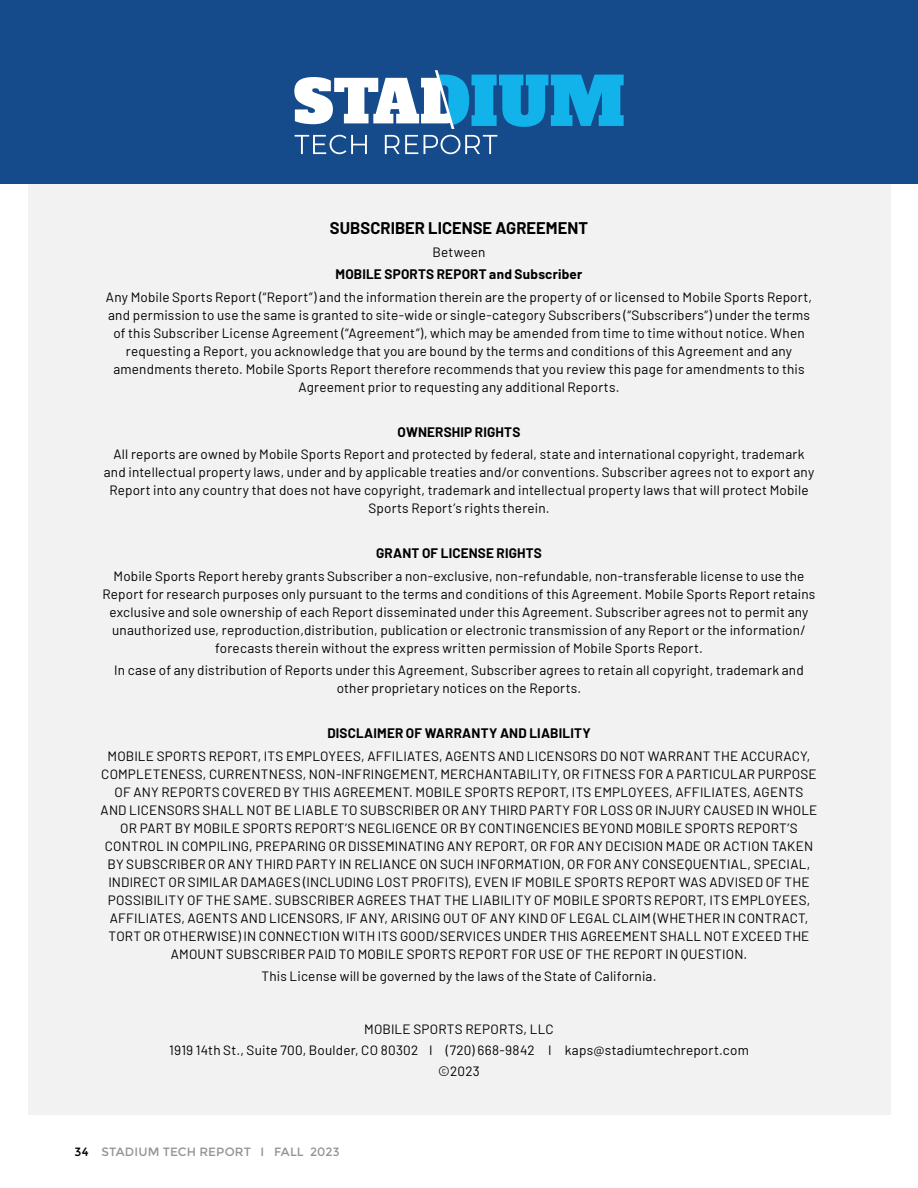
<style>
.page{position:relative;width:918px;height:1188px;background:#fff}
.page>*{position:absolute;margin:0;border:0;box-sizing:border-box;transform-origin:0 0}
.t1{font:700 16.5px "Barlow";color:#000}
.t2{font:13.5px/18px "Barlow";letter-spacing:.015em;color:#000;text-align:center}
.t3{font:700 13.5px "Barlow";letter-spacing:.015em;color:#000}
.t4{font:12px "Montserrat";letter-spacing:.01em;color:#939598}
.s1{color:#000}
</style>
<div class="page">
<div style="left:28px;top:36px;width:863px;height:1079px;background:#f2f2f2"></div>
<div style="left:0;top:0;width:918px;height:184px;background:#154a8b"></div>
<svg style="left:295px;top:135px;width:72px;height:19px"></svg>
<svg style="left:385px;top:135px;width:33px;height:19px"></svg>
<svg style="left:424px;top:135px;width:73px;height:19px"></svg>
<svg style="left:294px;top:70px;width:330px;height:59px"></svg>
<p class="t1" style="left:330px;top:216px;width:260px">SUBSCRIBER LICENSE AGREEMENT</p>
<p class="t2" style="left:432px;top:242px;width:55px">Between</p>
<p class="t3" style="left:336px;top:264px;width:248px">MOBILE SPORTS REPORT and Subscriber</p>
<p class="t2" style="left:106px;top:287px;width:708px">Any Mobile Sports Report (“Report”) and the information therein are the property of or licensed to Mobile Sports Report, and permission to use the same is granted to site-wide or single-category Subscribers (“Subscribers”) under the terms of this Subscriber License Agreement (“Agreement”), which may be amended from time to time without notice. When requesting a Report, you acknowledge that you are bound by the terms and conditions of this Agreement and any amendments thereto. Mobile Sports Report therefore recommends that you review this page for amendments to this Agreement prior to requesting any additional Reports.</p>
<p class="t3" style="left:398px;top:422px;width:124px">OWNERSHIP RIGHTS</p>
<p class="t2" style="left:104px;top:444px;width:712px">All reports are owned by Mobile Sports Report and protected by federal, state and international copyright, trademark and intellectual property laws, under and by applicable treaties and/or conventions. Subscriber agrees not to export any Report into any country that does not have copyright, trademark and intellectual property laws that will protect Mobile Sports Report’s rights therein.</p>
<p class="t3" style="left:376px;top:543px;width:167px">GRANT OF LICENSE RIGHTS</p>
<p class="t2" style="left:103px;top:566px;width:714px">Mobile Sports Report hereby grants Subscriber a non-exclusive, non-refundable, non-transferable license to use the Report for research purposes only pursuant to the terms and conditions of this Agreement. Mobile Sports Report retains exclusive and sole ownership of each Report disseminated under this Agreement. Subscriber agrees not to permit any unauthorized use, reproduction,distribution, publication or electronic transmission of any Report or the information/ forecasts therein without the express written permission of Mobile Sports Report.</p>
<p class="t2" style="left:114px;top:660px;width:691px">In case of any distribution of Reports under this Agreement, Subscriber agrees to retain all copyright, trademark and other proprietary notices on the Reports.</p>
<p class="t3" style="left:327px;top:723px;width:265px">DISCLAIMER OF WARRANTY AND LIABILITY</p>
<p class="t2" style="left:101px;top:746px;width:718px">MOBILE SPORTS REPORT, ITS EMPLOYEES, AFFILIATES, AGENTS AND LICENSORS DO NOT WARRANT THE ACCURACY, COMPLETENESS, CURRENTNESS, NON-INFRINGEMENT, MERCHANTABILITY, OR FITNESS FOR A PARTICULAR PURPOSE OF ANY REPORTS COVERED BY THIS AGREEMENT. MOBILE SPORTS REPORT, ITS EMPLOYEES, AFFILIATES, AGENTS AND LICENSORS SHALL NOT BE LIABLE TO SUBSCRIBER OR ANY THIRD PARTY FOR LOSS OR INJURY CAUSED IN WHOLE OR PART BY MOBILE SPORTS REPORT’S NEGLIGENCE OR BY CONTINGENCIES BEYOND MOBILE SPORTS REPORT’S CONTROL IN COMPILING, PREPARING OR DISSEMINATING ANY REPORT, OR FOR ANY DECISION MADE OR ACTION TAKEN BY SUBSCRIBER OR ANY THIRD PARTY IN RELIANCE ON SUCH INFORMATION, OR FOR ANY CONSEQUENTIAL, SPECIAL, INDIRECT OR SIMILAR DAMAGES (INCLUDING LOST PROFITS), EVEN IF MOBILE SPORTS REPORT WAS ADVISED OF THE POSSIBILITY OF THE SAME. SUBSCRIBER AGREES THAT THE LIABILITY OF MOBILE SPORTS REPORT, ITS EMPLOYEES, AFFILIATES, AGENTS AND LICENSORS, IF ANY, ARISING OUT OF ANY KIND OF LEGAL CLAIM (WHETHER IN CONTRACT, TORT OR OTHERWISE) IN CONNECTION WITH ITS GOOD/SERVICES UNDER THIS AGREEMENT SHALL NOT EXCEED THE AMOUNT SUBSCRIBER PAID TO MOBILE SPORTS REPORT FOR USE OF THE REPORT IN QUESTION.</p>
<p class="t2" style="left:262px;top:966px;width:396px">This License will be governed by the laws of the State of California.</p>
<p class="t2" style="left:169px;top:1018px;width:581px;line-height:21px">MOBILE SPORTS REPORTS, LLC<br>1919 14th St., Suite 700, Boulder, CO 80302 I (720) 668-9842 I kaps@stadiumtechreport.com ©2023</p>
<p class="t4" style="left:75px;top:1144px;width:267px"><span class="s1">34</span> STADIUM TECH REPORT I FALL 2023</p>
</div>
